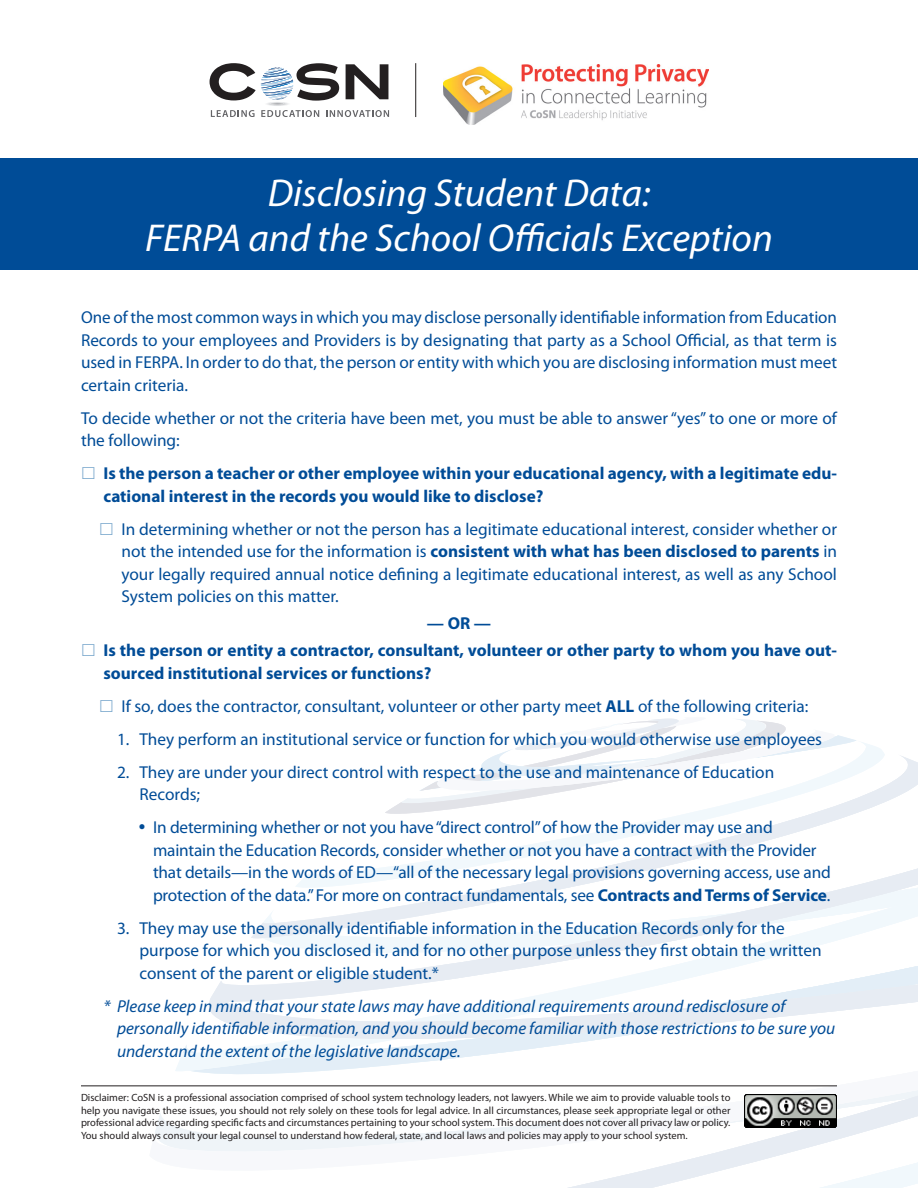
<style>
.page{position:relative;width:918px;height:1188px;background:#fff}
.page>*{position:absolute;margin:0;border:0;box-sizing:border-box;transform-origin:0 0}
.head_1{font:italic 39px/45px "Myriad Pro";color:#fff;text-align:center}
.text{font:17.25px/22.5px "Myriad Pro";color:#004c97}
.text-2{font:700 17.25px/22.5px "Myriad Pro";color:#004c97}
.text-3{font:italic 17.25px/22.5px "Myriad Pro";color:#004c97}
.t1{font:10.5px/12.6px "Myriad Pro";color:#231f20;text-align:justify}
.s1{font-weight:700}
</style>
<div class="page">
<svg style="left:167px;top:867px;width:751px;height:321px"></svg>
<svg style="left:385px;top:720px;width:533px;height:219px"></svg>
<hr style="left:81px;top:1085px;width:756px;height:1px;background:#231f20">
<img style="left:744px;top:1094px;width:93px;height:33px">
<svg style="left:210px;top:63px;width:179px;height:54px"></svg>
<img style="left:443px;top:64px;width:265px;height:61px">
<hr style="left:415px;top:63px;width:1px;height:54px;background:#231f20">
<div style="left:0;top:158px;width:918px;height:112px;background:#004c97"></div>
<p class="head_1" style="left:145px;top:172px;width:629px">Disclosing Student Data:<br>FERPA and the School Officials Exception</p>
<p class="text" style="left:81px;top:307px;width:758px;text-align:justify">One of the most common ways in which you may disclose personally identifiable information from Education Records to your employees and Providers is by designating that party as a School Official, as that term is used in FERPA. In order to do that, the person or entity with which you are disclosing information must meet certain criteria.</p>
<p class="text" style="left:81px;top:407px;width:757px">To decide whether or not the criteria have been met, you must be able to answer “yes” to one or more of the following:</p>
<p class="text-2" style="left:104px;top:463px;width:735px">Is the person a teacher or other employee within your educational agency, with a legitimate edu&shy;cational interest in the records you would like to disclose?</p>
<p class="text" style="left:122px;top:518px;width:717px;text-align:justify">In determining whether or not the person has a legitimate educational interest, consider whether or not the intended use for the information is <span class="s1">consistent with what has been disclosed to parents</span> in your legally required annual notice defining a legitimate educational interest, as well as any School System policies on this matter.</p>
<p class="text-2" style="left:427px;top:613px;width:66px">— OR —</p>
<p class="text-2" style="left:104px;top:640px;width:735px">Is the person or entity a contractor, consultant, volunteer or other party to whom you have out&shy;sourced institutional services or functions?</p>
<p class="text" style="left:122px;top:695px;width:688px">If so, does the contractor, consultant, volunteer or other party meet <span class="s1">ALL</span> of the following criteria:</p>
<p class="text" style="left:117px;top:728px;width:707px">1. They perform an institutional service or function for which you would otherwise use employees</p>
<p class="text" style="left:140px;top:761px;width:636px;text-indent:-22px">2. They are under your direct control with respect to the use and maintenance of Education<br>Records;</p>
<p class="text" style="left:153px;top:817px;width:679px;text-indent:-15px">• In determining whether or not you have “direct control” of how the Provider may use and maintain the Education Records, consider whether or not you have a contract with the Provider that details—in the words of ED—“all of the necessary legal provisions governing access, use and protection of the data.” For more on contract fundamentals, see <span class="s1">Contracts and Terms of Service</span>.</p>
<p class="text" style="left:140px;top:917px;width:684px;text-indent:-22px">3. They may use the personally identifiable information in the Education Records only for the purpose for which you disclosed it, and for no other purpose unless they first obtain the written consent of the parent or eligible student.*</p>
<p class="text-3" style="left:117px;top:995px;width:720px;text-indent:-14px">* Please keep in mind that your state laws may have additional requirements around redisclosure of personally identifiable information, and you should become familiar with those restrictions to be sure you understand the extent of the legislative landscape.</p>
<p class="t1" style="left:81px;top:1092px;width:651px">Disclaimer: CoSN is a professional association comprised of school system technology leaders, not lawyers. While we aim to provide valuable tools to help you navigate these issues, you should not rely solely on these tools for legal advice. In all circumstances, please seek appropriate legal or other professional advice regarding specific facts and circumstances pertaining to your school system. This document does not cover all privacy law or policy.<br>You should always consult your legal counsel to understand how federal, state, and local laws and policies may apply to your school system.</p>
</div>
